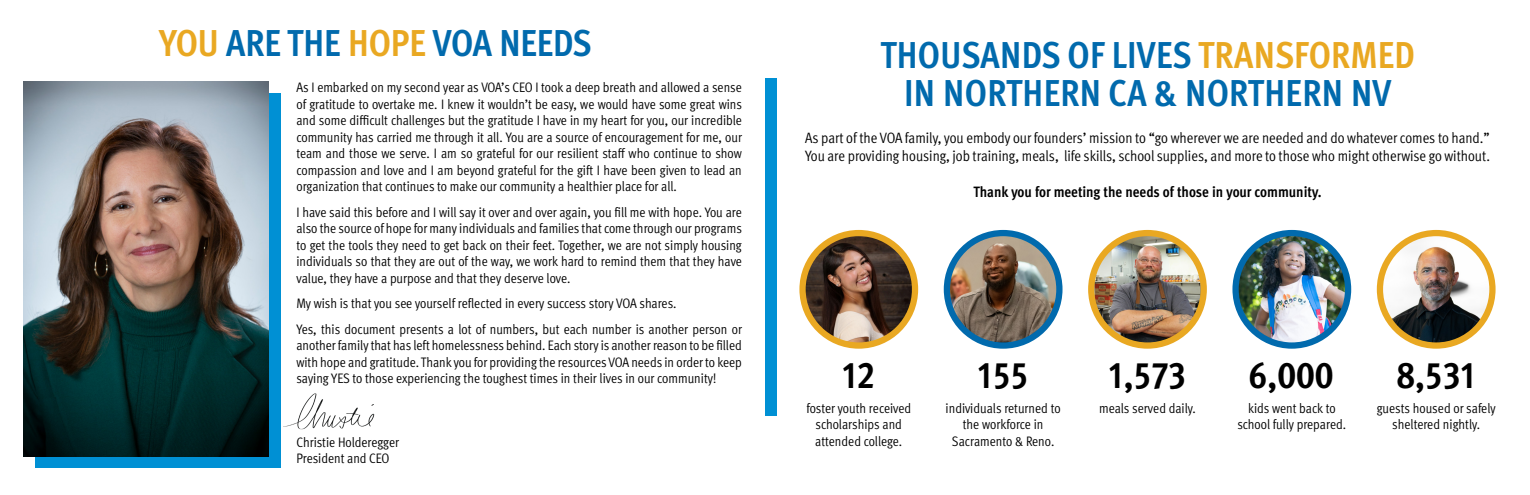
<style>
.page{position:relative;width:1530px;height:495px;background:#fff}
.page>*{position:absolute;margin:0;border:0;box-sizing:border-box;transform-origin:0 0}
.t1{font:700 condensed 37.5px/37.5px "Meta Pro";letter-spacing:.005em;color:#016aad;text-align:center}
.t2{font:700 condensed 37.5px "Meta Pro";color:#000}
.t3{font:15px/18px "Meta Pro Cond Norm";color:#000}
.t4{font:700 condensed 15px "Meta Pro";color:#000}
.t5{font:13.75px/16.5px "Meta Pro Cond Norm";color:#000;text-align:center}
.s1{color:#e9a822}
</style>
<div class="page">
<div style="left:765px;top:79px;width:11px;height:337px;background:#0090d4"></div>
<div style="left:35px;top:93px;width:246px;height:375px;background:#0090d4"></div>
<img style="left:23px;top:82px;width:246px;height:374px">
<img style="left:283px;top:393px;width:92px;height:36px">
<img style="left:1380px;top:233px;width:112px;height:113px;border-radius:56px">
<div style="left:1377px;top:230px;width:119px;height:119px;border:6px solid #e9a822;border-radius:50%"></div>
<img style="left:1236px;top:233px;width:112px;height:113px;border-radius:56px">
<div style="left:1232px;top:230px;width:119px;height:119px;border:6px solid #016aad;border-radius:50%"></div>
<img style="left:947px;top:233px;width:112px;height:113px;border-radius:56px">
<div style="left:944px;top:230px;width:119px;height:119px;border:6px solid #016aad;border-radius:50%"></div>
<img style="left:803px;top:233px;width:112px;height:113px;border-radius:56px">
<div style="left:799px;top:230px;width:119px;height:119px;border:6px solid #e9a822;border-radius:50%"></div>
<img style="left:1091px;top:233px;width:113px;height:113px;border-radius:56px">
<div style="left:1088px;top:230px;width:119px;height:119px;border:6px solid #e9a822;border-radius:50%"></div>
<h1 class="t1" style="left:159px;top:22px;width:434px"><span class="s1">YOU</span> ARE THE <span class="s1">HOPE</span> VOA NEEDS</h1>
<p class="t5" style="left:296px;top:78px;width:447px;text-align:justify">As I embarked on my second year as VOA’s CEO I took a deep breath and allowed a sense of gratitude to overtake me. I knew it wouldn’t be easy, we would have some great wins and some difficult challenges but the gratitude I have in my heart for you, our incredible community has carried me through it all. You are a source of encouragement for me, our team and those we serve. I am so grateful for our resilient staff who continue to show compassion and love and I am beyond grateful for the gift I have been given to lead an organization that continues to make our community a healthier place for all.</p>
<p class="t5" style="left:296px;top:203px;width:447px;text-align:justify">I have said this before and I will say it over and over again, you fill me with hope. You are also the source of hope for many individuals and families that come through our programs to get the tools they need to get back on their feet. Together, we are not simply housing individuals so that they are out of the way, we work hard to remind them that they have value, they have a purpose and that they deserve love.</p>
<p class="t5" style="left:296px;top:290px;width:447px;line-height:25.5px;text-align:left">My wish is that you see yourself reflected in every success story VOA shares.<br>Yes, this document presents a lot of numbers, but each number is another person or</p>
<p class="t5" style="left:296px;top:336px;width:447px;text-align:justify">another family that has left homelessness behind. Each story is another reason to be filled with hope and gratitude. Thank you for providing the resources VOA needs in order to keep saying YES to those experiencing the toughest times in their lives in our community!</p>
<p class="t5" style="left:296px;top:433px;width:104px;text-align:left">Christie Holderegger<br>President and CEO</p>
<h1 class="t1" style="left:880px;top:34px;width:536px">THOUSANDS OF LIVES <span class="s1">TRANSFORMED<br></span>IN NORTHERN CA &amp; NORTHERN NV</h1>
<p class="t3" style="left:805px;top:128px;width:686px">As part of the VOA family, you embody our founders’ mission to “go wherever we are needed and do whatever comes to hand.”<br>You are providing housing, job training, meals, life skills, school supplies, and more to those who might otherwise go without.</p>
<p class="t4" style="left:973px;top:181px;width:350px">Thank you for meeting the needs of those in your community.</p>
<h1 class="t2" style="left:842px;top:346px;width:34px">12</h1>
<p class="t5" style="left:806px;top:399px;width:106px">foster youth received scholarships and attended college.</p>
<h1 class="t2" style="left:978px;top:346px;width:52px">155</h1>
<p class="t5" style="left:946px;top:399px;width:117px">individuals returned to the workforce in<br>Sacramento &amp; Reno.</p>
<h1 class="t2" style="left:1109px;top:346px;width:79px">1,573</h1>
<p class="t5" style="left:1099px;top:399px;width:98px">meals served daily.</p>
<h1 class="t2" style="left:1249px;top:346px;width:87px">6,000</h1>
<p class="t5" style="left:1237px;top:399px;width:110px">kids went back to school fully prepared.</p>
<h1 class="t2" style="left:1396px;top:346px;width:81px">8,531</h1>
<p class="t5" style="left:1377px;top:399px;width:120px">guests housed or safely sheltered nightly.</p>
</div>
